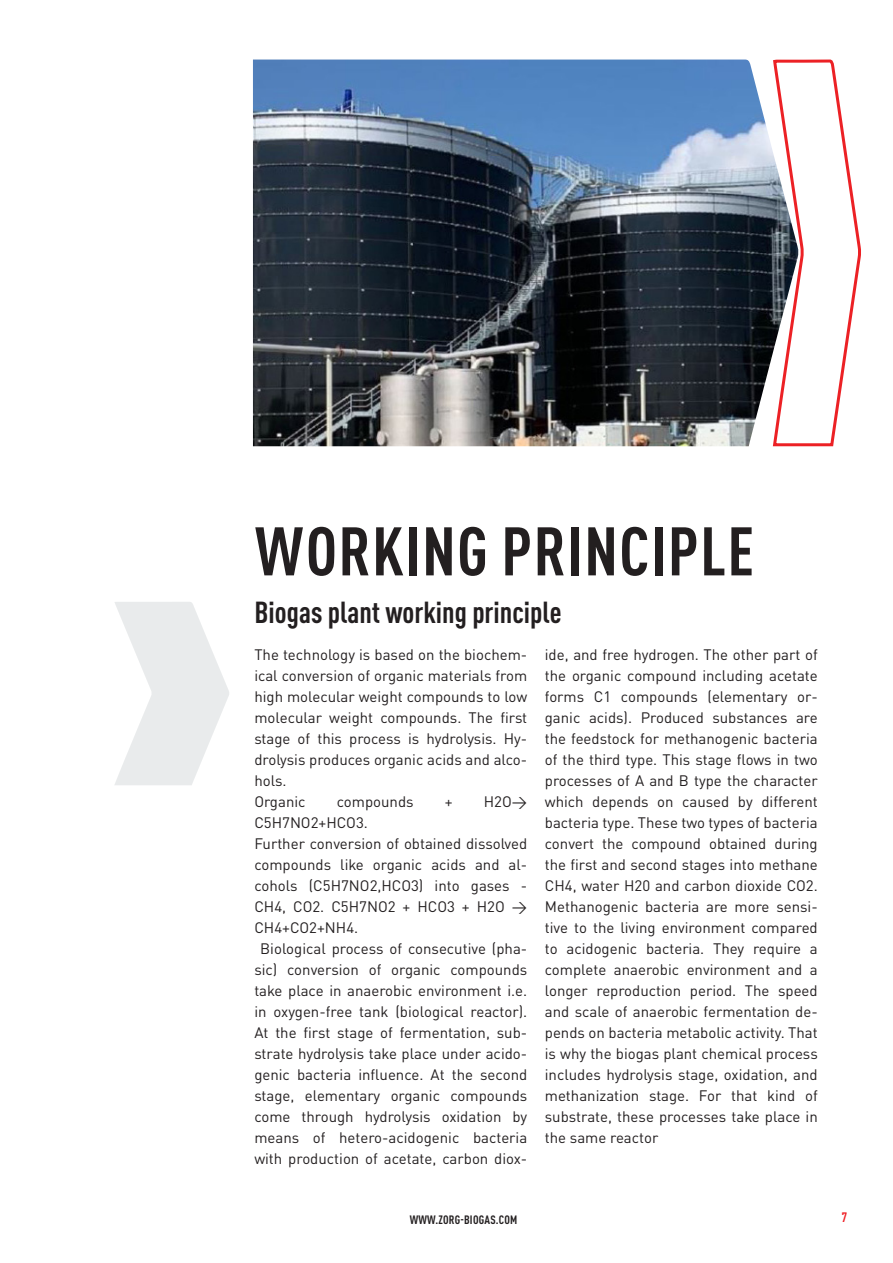
<style>
.page{position:relative;width:893px;height:1263px;background:#fff}
.page>*{position:absolute;margin:0;border:0;box-sizing:border-box;transform-origin:0 0}
.H_big{font:700 condensed 67.5px "DIN Pro";letter-spacing:.02em;color:#231f20}
.H_big-2{font:700 condensed 30px "DIN Pro";color:#231f20}
.Main_text{font:15px/21px "DIN Pro";color:#231f20;text-align:justify}
.t1{font:700 condensed 13.5px "DIN Pro";color:#ee1d23}
.t2{font:700 condensed 12px "DIN Pro";letter-spacing:.02em;color:#231f20}
</style>
<div class="page">
<svg style="left:115px;top:602px;width:114px;height:183px"></svg>
<svg style="left:773px;top:59px;width:88px;height:388px"></svg>
<img style="left:253px;top:60px;width:546px;height:386px">
<p class="H_big" style="left:255px;top:500px;width:501px">WORKING PRINCIPLE</p>
<p class="H_big-2" style="left:254px;top:590px;width:309px">Biogas plant working principle</p>
<p class="Main_text" style="left:545px;top:643px;width:274px">ide, and free hydrogen. The other part of the organic compound including acetate forms C1 compounds (elementary or&shy;ganic acids). Produced substances are the feedstock for methanogenic bacteria of the third type. This stage flows in two processes of A and B type the character which depends on caused by different bacteria type. These two types of bacteria convert the compound obtained during the first and second stages into methane CH4, water H20 and carbon dioxide CO2.<br>Methanogenic bacteria are more sensi&shy;tive to the living environment compared to acidogenic bacteria. They require a complete anaerobic environment and a longer reproduction period. The speed and scale of anaerobic fermentation de&shy;pends on bacteria metabolic activity. That is why the biogas plant chemical process includes hydrolysis stage, oxidation, and methanization stage. For that kind of substrate, these processes take place in the same reactor</p>
<p class="Main_text" style="left:254px;top:643px;width:274px">The technology is based on the biochem&shy;ical conversion of organic materials from high molecular weight compounds to low molecular weight compounds. The first stage of this process is hydrolysis. Hy&shy;drolysis produces organic acids and alco&shy;hols.</p>
<p class="Main_text" style="left:254px;top:790px;width:53px">Organic</p>
<p class="Main_text" style="left:337px;top:790px;width:78px">compounds</p>
<p class="Main_text" style="left:445px;top:790px;width:9px">+</p>
<p class="Main_text" style="left:484px;top:790px;width:45px">Н2О→</p>
<p class="Main_text" style="left:254px;top:811px;width:115px">С5Н7NО2+HCO3.</p>
<p class="Main_text" style="left:254px;top:832px;width:274px">Further conversion of obtained dissolved compounds like organic acids and al&shy;cohols (С5Н7NО2,HCO3) into gases - СН4, СО2. С5Н7NО2 + HCO3 + Н2О → СН4+СО2+NH4.</p>
<p class="Main_text" style="left:254px;top:937px;width:274px;text-align:center">Biological process of consecutive (pha&shy;sic) conversion of organic compounds take place in anaerobic environment i.e. in oxygen-free tank (biological reactor).<br>At the first stage of fermentation, sub&shy;strate hydrolysis take place under acido&shy;genic bacteria influence. At the second stage, elementary organic compounds come through hydrolysis oxidation by means of hetero-acidogenic bacteria with production of acetate, carbon diox-</p>
<p class="t2" style="left:410px;top:1210px;width:109px">WWW.ZORG-BIOGAS.COM</p>
<p class="t1" style="left:842px;top:1206px;width:7px">7</p>
</div>
